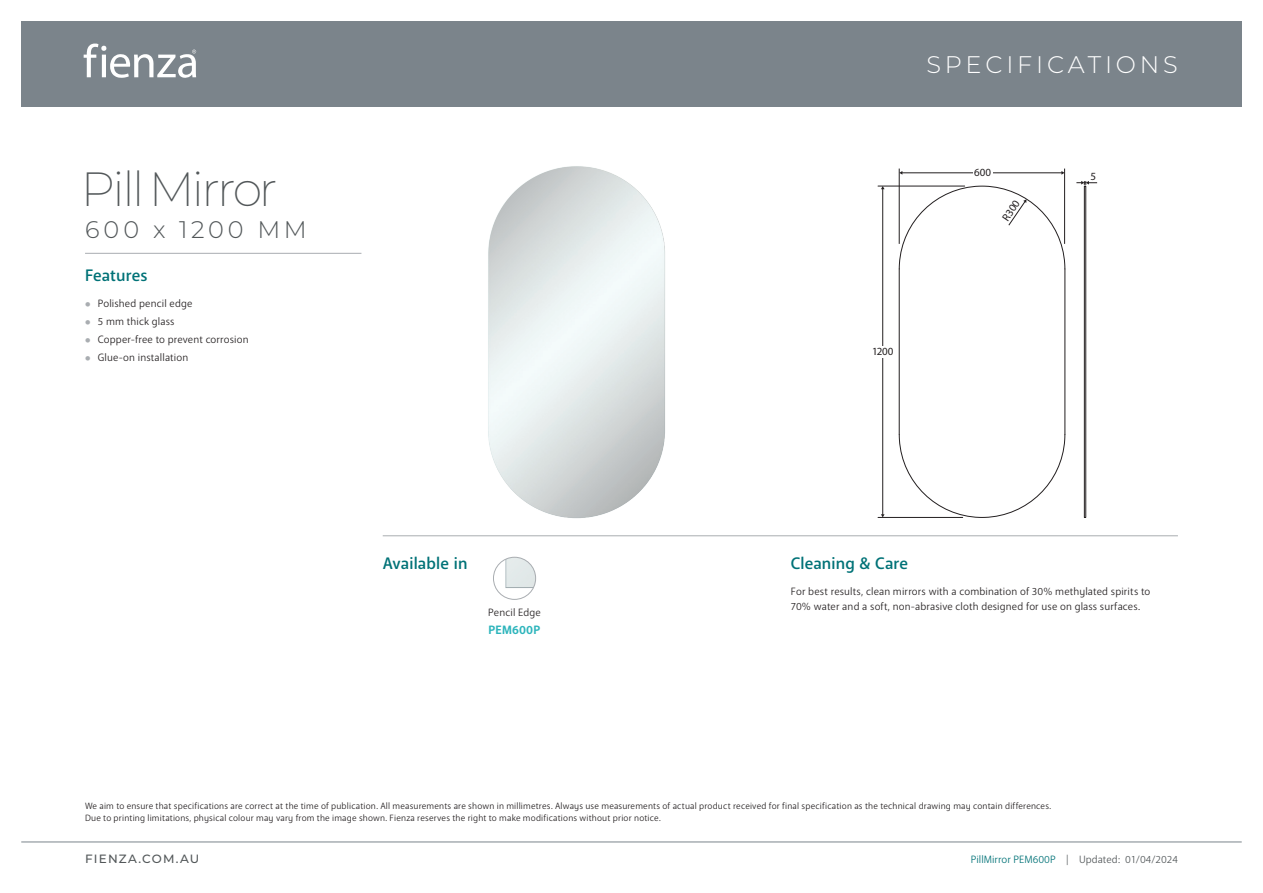
<style>
.page{position:relative;width:1263px;height:893px;background:#fff}
.page>*{position:absolute;margin:0;border:0;box-sizing:border-box;transform-origin:0 0}
.t1{font:200 48px "Montserrat";letter-spacing:-.055em;color:#525759}
.t2{font:300 24px "Montserrat";letter-spacing:.16em;color:#fff}
.t3{font:300 24px "Montserrat";letter-spacing:.15em;color:#525759}
.t4{font:500 16.5px "Anago";letter-spacing:.005em;color:#007277}
.t5{font:500 12px "Montserrat";letter-spacing:.1em;color:#525759}
.t6{font:700 12px "Anago";letter-spacing:.015em;color:#2eb5bc}
.t7{font:10.95px "Myriad Pro";letter-spacing:-.005em;color:#231f20}
.t8{font:10.5px/15px "Anago";letter-spacing:.015em;color:#231f20}
.t9{font:10.5px "Anago";color:#525759}
.t10{font:9px/12px "Anago";letter-spacing:.015em;color:#231f20}
.s1{font-weight:500;font-size:7.5px;color:#a9adb1}
.s2{color:#007277}
</style>
<div class="page">
<img style="left:488px;top:166px;width:177px;height:353px">
<hr style="left:1064px;top:269px;width:1px;height:166px;background:#231f20">
<hr style="left:899px;top:269px;width:1px;height:166px;background:#231f20">
<svg style="left:898px;top:434px;width:167px;height:84px"></svg>
<div style="left:1084px;top:186px;width:2px;height:332px;border:1px solid #231f20"></div>
<hr style="left:899px;top:169px;width:1px;height:75px;background:#231f20">
<hr style="left:1064px;top:169px;width:1px;height:75px;background:#231f20">
<hr style="left:902px;top:173px;width:160px;height:1px;background:#231f20">
<svg style="left:1076px;top:181px;width:21px;height:4px"></svg>
<hr style="left:878px;top:186px;width:87px;height:1px;background:#231f20">
<hr style="left:878px;top:517px;width:85px;height:1px;background:#231f20">
<hr style="left:882px;top:189px;width:1px;height:326px;background:#231f20">
<svg style="left:898px;top:185px;width:167px;height:85px"></svg>
<div style="left:973px;top:167px;width:20px;height:10px;background:#fff"></div>
<div style="left:871px;top:346px;width:24px;height:11px;background:#fff"></div>
<img style="left:493px;top:557px;width:43px;height:36px">
<div style="left:493px;top:557px;width:43px;height:43px;border:1px solid #a9adb1;border-radius:50%"></div>
<hr style="left:383px;top:535px;width:795px;height:1px;background:#a9adb1">
<hr style="left:85px;top:253px;width:276px;height:1px;background:#a9adb1">
<div style="left:21px;top:21px;width:1221px;height:85px;background:#7b848b"></div>
<svg style="left:84px;top:43px;width:112px;height:35px"></svg>
<hr style="left:21px;top:842px;width:1221px;height:1px;background:#7b848b">
<h1 class="t1" style="left:81px;top:157px;width:198px">Pill Mirror</h1>
<h2 class="t3" style="left:85px;top:213px;width:223px">600 x 1200 MM</h2>
<h3 class="t4" style="left:85px;top:265px;width:64px">Features</h3>
<p class="t8" style="left:85px;top:296px;width:109px"><span class="s1">●</span> Polished pencil edge</p>
<p class="t8" style="left:85px;top:314px;width:91px"><span class="s1">●</span> 5 mm thick glass</p>
<p class="t8" style="left:85px;top:332px;width:165px"><span class="s1">●</span> Copper-free to prevent corrosion</p>
<p class="t8" style="left:85px;top:350px;width:105px"><span class="s1">●</span> Glue-on installation</p>
<h3 class="t4" style="left:383px;top:553px;width:86px">Available in</h3>
<p class="t8" style="left:488px;top:605px;width:54px">Pencil Edge</p>
<h3 class="t6" style="left:489px;top:622px;width:53px">PEM600P</h3>
<h2 class="t2" style="left:926px;top:48px;width:253px">SPECIFICATIONS</h2>
<p class="t7" style="left:872px;top:345px;width:23px">1200</p>
<p class="t7" style="left:974px;top:166px;width:18px">600</p>
<p class="t7" style="left:999px;top:216px;width:24px;rotate:-56deg">R300</p>
<p class="t7" style="left:1090px;top:169px;width:7px">5</p>
<h3 class="t4" style="left:791px;top:553px;width:119px">Cleaning &amp; Care</h3>
<p class="t8" style="left:791px;top:584px;width:361px">For best results, clean mirrors with a combination of 30% methylated spirits to<br>70% water and a soft, non-abrasive cloth designed for use on glass surfaces.</p>
<p class="t10" style="left:85px;top:800px;width:968px">We aim to ensure that specifications are correct at the time of publication. All measurements are shown in millimetres. Always use measurements of actual product received for final specification as the technical drawing may contain differences.<br>Due to printing limitations, physical colour may vary from the image shown. Fienza reserves the right to make modifications without prior notice.</p>
<h3 class="t5" style="left:85px;top:851px;width:116px">FIENZA.COM.AU</h3>
<p class="t9" style="left:971px;top:853px;width:209px"><span class="s2">PillMirror PEM600P</span> | Updated: 01/04/2024</p>
</div>
